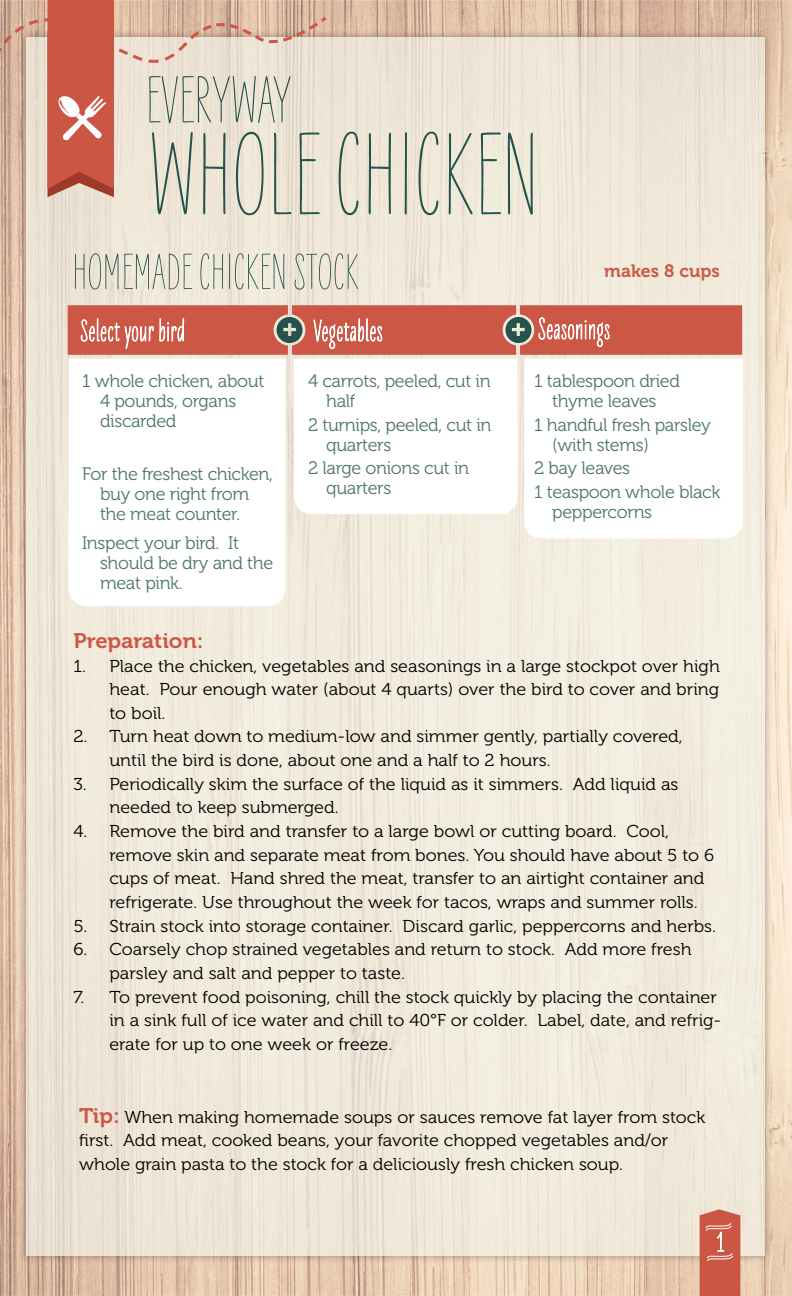
<style>
.page{position:relative;width:792px;height:1296px;background:#fff}
.page>*{position:absolute;margin:0;border:0;box-sizing:border-box;transform-origin:0 0}
.t1{font:120px "Liebe Erika";color:#25534b}
.t2{font:68px "Liebe Erika";color:#25534b}
.t3{font:51.8px "Liebe Erika";color:#25534b}
.t4{font:21px "Museo 700";color:#cc5745;scale:1.05 1}
.t5{font:18px/20px "Museo 300";letter-spacing:-.02em;color:#4f756e}
.t6{font:17.8px "Museo 700";letter-spacing:.005em;color:#cc5745}
.t7{font:17.2px/23.6px "Museo 300";color:#000;scale:1.05 1}
.s1{font-family:"Museo 700";font-size:21px;color:#cc5745}
</style>
<div class="page">
<img style="left:0;top:0;width:792px;height:1296px">
<div style="left:18px;top:30px;width:755px;height:1234px;background:#59453a;opacity:.75"></div>
<div style="left:26px;top:37px;width:739px;height:1219px;background:#f1eadb"></div>
<div style="left:69px;top:539px;width:216px;height:67px;background:#fff"></div>
<svg style="left:68px;top:305px;width:675px;height:234px;background:#f2dcd7"></svg>
<svg style="left:0;top:0;width:328px;height:197px"></svg>
<svg style="left:700px;top:1209px;width:40px;height:87px;background:#ce6352"></svg>
<h2 class="t2" style="left:145px;top:61px;width:147px">EVERYWAY</h2>
<h1 class="t1" style="left:148px;top:107px;width:393px">WHOLE CHICKEN</h1>
<h3 class="t3" style="left:72px;top:243px;width:288px">HOMEMADE CHICKEN STOCK</h3>
<p class="t6" style="left:604px;top:261px;width:117px">makes 8 cups</p>
<p class="t5" style="left:100px;top:371px;width:166px;text-indent:-18px">1 whole chicken, about<br>4 pounds, organs discarded</p>
<p class="t5" style="left:100px;top:464px;width:175px;text-indent:-18px">For the freshest chicken, buy one right from the meat counter.</p>
<p class="t5" style="left:100px;top:533px;width:175px;text-indent:-18px">Inspect your bird. It should be dry and the meat pink.</p>
<p class="t5" style="left:326px;top:371px;width:166px;text-indent:-18px">4 carrots, peeled, cut in half</p>
<p class="t5" style="left:326px;top:415px;width:167px;text-indent:-18px">2 turnips, peeled, cut in quarters</p>
<p class="t5" style="left:326px;top:458px;width:145px;text-indent:-18px">2 large onions cut in quarters</p>
<p class="t5" style="left:534px;top:371px;width:147px;text-align:center">1 tablespoon dried thyme leaves</p>
<p class="t5" style="left:552px;top:415px;width:160px;text-indent:-18px">1 handful fresh parsley (with stems)</p>
<p class="t5" style="left:534px;top:457px;width:188px;line-height:23.6px">2 bay leaves<br>1 teaspoon whole black</p>
<p class="t5" style="left:552px;top:502px;width:101px">peppercorns</p>
<p class="t4" style="left:73px;top:629px;width:125px">Preparation:</p>
<p class="t7" style="left:109px;top:654px;width:583px;text-align:justify;text-indent:-36px">1. Place the chicken, vegetables and seasonings in a large stockpot over high heat. Pour enough water (about 4 quarts) over the bird to cover and bring to boil.</p>
<p class="t7" style="left:109px;top:725px;width:548px;text-indent:-36px">2. Turn heat down to medium-low and simmer gently, partially covered, until the bird is done, about one and a half to 2 hours.</p>
<p class="t7" style="left:109px;top:772px;width:543px;text-indent:-36px">3. Periodically skim the surface of the liquid as it simmers. Add liquid as needed to keep submerged.</p>
<p class="t7" style="left:109px;top:820px;width:578px;text-indent:-36px">4. Remove the bird and transfer to a large bowl or cutting board. Cool, remove skin and separate meat from bones. You should have about 5 to 6 cups of meat. Hand shred the meat, transfer to an airtight container and refrigerate. Use throughout the week for tacos, wraps and summer rolls.</p>
<p class="t7" style="left:73px;top:914px;width:613px">5. Strain stock into storage container. Discard garlic, peppercorns and herbs.</p>
<p class="t7" style="left:109px;top:938px;width:556px;text-indent:-36px">6. Coarsely chop strained vegetables and return to stock. Add more fresh parsley and salt and pepper to taste.</p>
<p class="t7" style="left:109px;top:985px;width:584px;text-indent:-36px">7. To prevent food poisoning, chill the stock quickly by placing the container in a sink full of ice water and chill to 40°F or colder. Label, date, and refrig&shy;erate for up to one week or freeze.</p>
<p class="t7" style="left:79px;top:1105px;width:598px"><span class="s1">Tip:</span> When making homemade soups or sauces remove fat layer from stock first. Add meat, cooked beans, your favorite chopped vegetables and/or whole grain pasta to the stock for a deliciously fresh chicken soup.</p>
</div>
